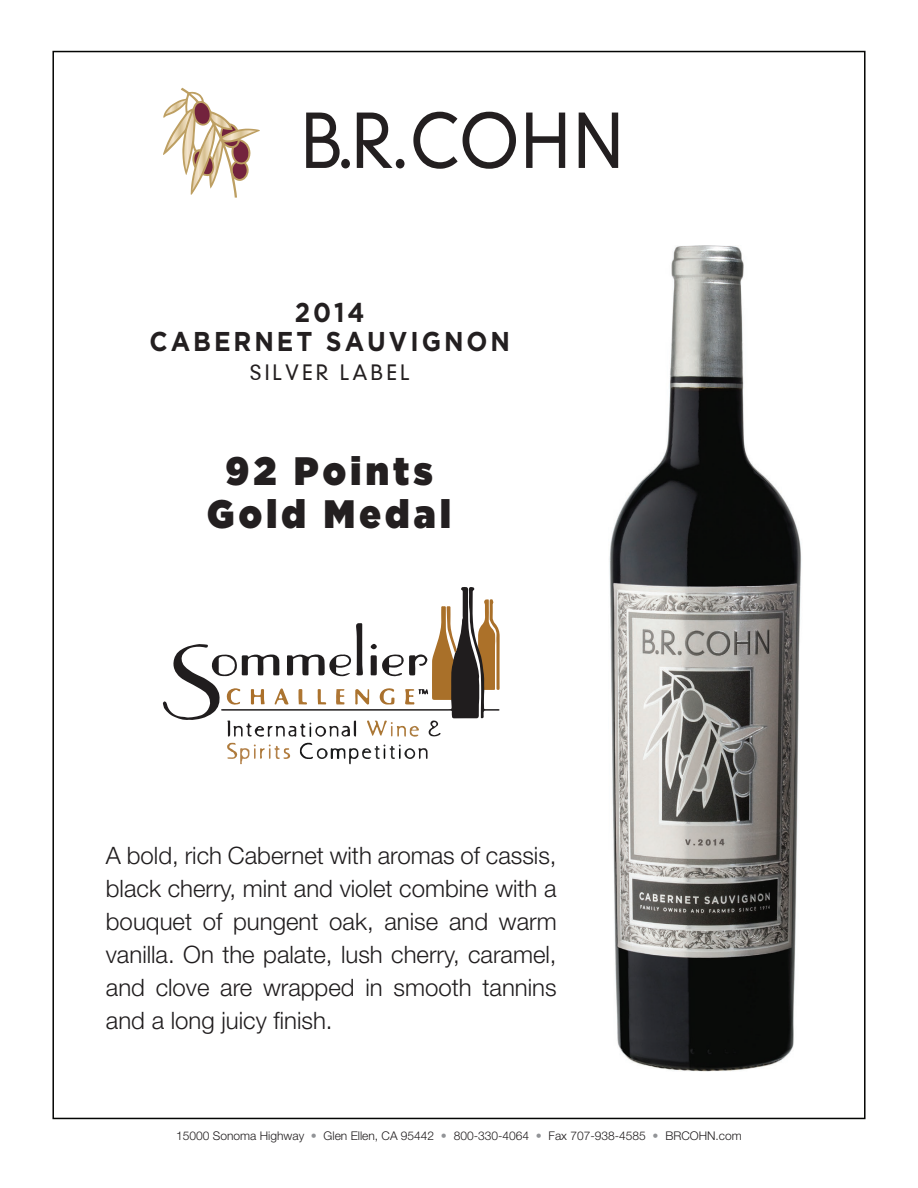
<style>
.page{position:relative;width:918px;height:1188px;background:#fff}
.page>*{position:absolute;margin:0;border:0;box-sizing:border-box;transform-origin:0 0}
.t1{font:300 72.9px "DIN Neuzeit Grotesk";color:#231f20;scale:.91 1}
.t2{font:900 39.6px/43.3px "Gotham";letter-spacing:.12em;color:#231f20;text-align:center;scale:.91 1}
.t3{font:700 27.15px/29.7px "Gotham";letter-spacing:.12em;color:#231f20;text-align:center;scale:.91 1}
.t4{font:300 24px/33px "Helvetica Neue LT Pro";color:#201d1e;text-align:justify}
.t5{font:300 20.4px "DIN Neuzeit Grotesk";letter-spacing:.15em;color:#231f20}
.t6{font:300 12px "Helvetica Neue LT Pro";color:#201d1e}
.s1{color:#929497}
</style>
<div class="page">
<img style="left:609px;top:245px;width:193px;height:827px">
<svg style="left:163px;top:88px;width:97px;height:110px"></svg>
<svg style="left:227px;top:743px;width:64px;height:21px"></svg>
<svg style="left:163px;top:587px;width:337px;height:150px"></svg>
<svg style="left:300px;top:743px;width:128px;height:21px"></svg>
<h1 class="t1" style="left:301px;top:98px;width:355px">B.R.COHN</h1>
<p class="t3" style="left:149px;top:297px;width:398px">2014<br>CABERNET SAUVIGNON</p>
<p class="t5" style="left:250px;top:361px;width:161px">SILVER LABEL</p>
<h2 class="t2" style="left:207px;top:448px;width:269px">92 Points<br>Gold Medal</h2>
<p class="t4" style="left:106px;top:838px;width:452px">A bold, rich Cabernet with aromas of cassis, black cherry, mint and violet combine with a bouquet of pungent oak, anise and warm vanilla. On the palate, lush cherry, caramel, and clove are wrapped in smooth tannins and a long juicy finish.</p>
<p class="t6" style="left:176px;top:1128px;width:567px">15000 Sonoma Highway <span class="s1">•</span> Glen Ellen, CA 95442 <span class="s1">•</span> 800-330-4064 <span class="s1">•</span> Fax 707-938-4585 <span class="s1">•</span> BRCOHN.com</p>
</div>
